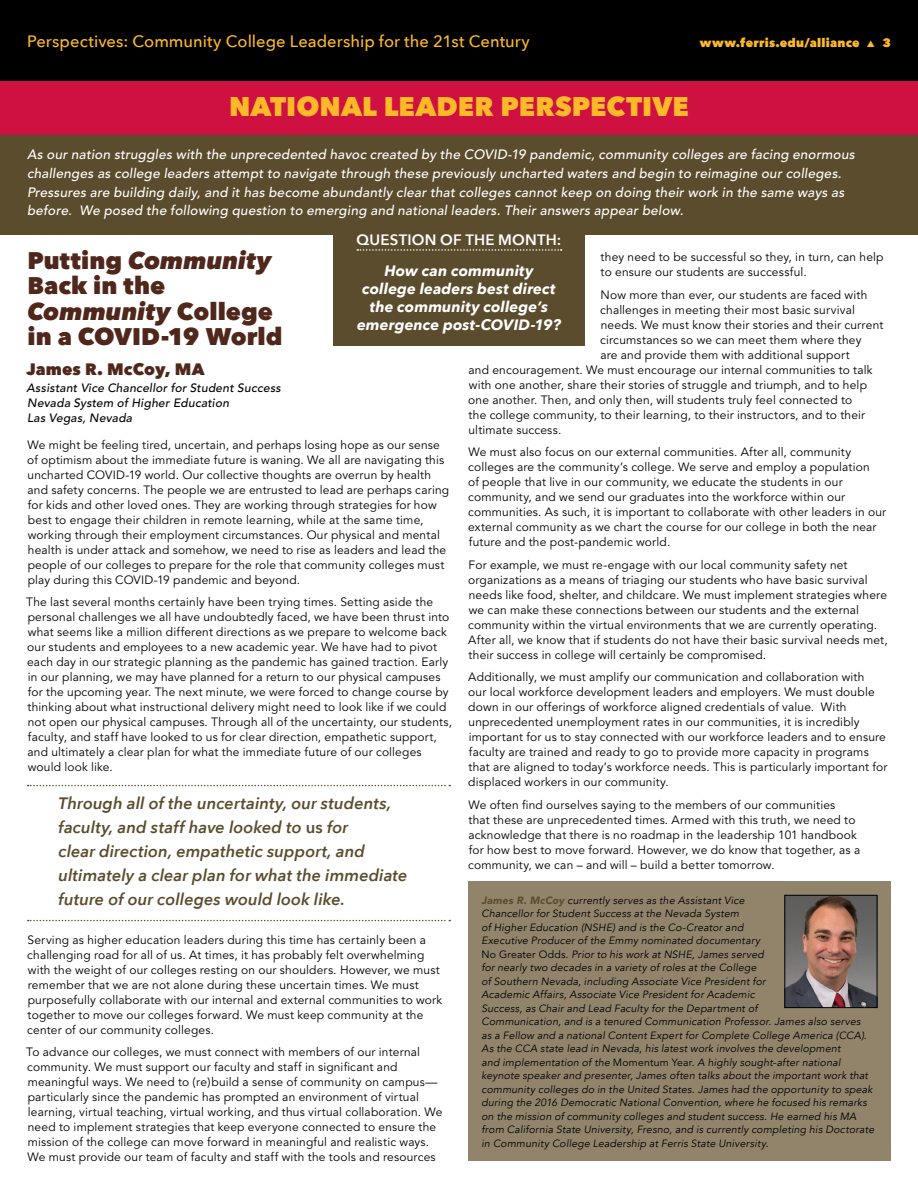
<style>
.page{position:relative;width:918px;height:1188px;background:#fff}
.page>*{position:absolute;margin:0;border:0;box-sizing:border-box;transform-origin:0 0}
.t1{font:800 27px "Avenir Next";letter-spacing:.005em;color:#fdb927}
.t2{font:800 24px/25.5px "Avenir Next";letter-spacing:.005em;color:#50271b}
.t3{font:italic 600 16.5px/24px "Avenir Next";letter-spacing:.005em;color:#5b4c2d}
.t4{font:500 16.5px "Avenir Next";letter-spacing:.005em;color:#fdb927}
.t5{font:800 16.5px "Avenir Next";letter-spacing:.005em;color:#50271b}
.t6{font:italic 700 15px/18px "Avenir Next";letter-spacing:.005em;color:#fff;text-align:center}
.t7{font:600 15px "Avenir Next";letter-spacing:.01em;color:#fff}
.t8{font:italic 500 13.5px/18.8px "Avenir";letter-spacing:.015em;color:#fff}
.t9{font:12px/15px "Avenir";letter-spacing:.015em;color:#000}
.t10{font:italic 500 12px/15px "Avenir";letter-spacing:.02em;color:#000}
.t11{font:800 12px "Avenir Next";letter-spacing:.02em;color:#fdb927}
.t12{font:italic 10.5px/13.5px "Avenir";letter-spacing:.02em;color:#000}
.s1{font-style:italic}
.s2{font-family:"Avenir LT Std";font-weight:900;color:#5b4c2d}
.s3{font-style:normal}
</style>
<div class="page">
<div style="left:0;top:81px;width:918px;height:54px;background:#ce1141"></div>
<div style="left:0;top:0;width:918px;height:81px;background:#000"></div>
<div style="left:468px;top:881px;width:423px;height:280px;background:#91846b"></div>
<img style="left:786px;top:897px;width:89px;height:109px">
<div style="left:784px;top:895px;width:93px;height:113px;border:1px solid #000"></div>
<div style="left:0;top:135px;width:918px;height:100px;background:#5b4c2d"></div>
<div style="left:333px;top:219px;width:252px;height:126px;background:#5b4c2d"></div>
<svg style="left:357px;top:249px;width:205px;height:2px"></svg>
<svg style="left:28px;top:785px;width:422px;height:1px"></svg>
<svg style="left:28px;top:920px;width:422px;height:1px"></svg>
<h3 class="t4" style="left:27px;top:27px;width:504px">Perspectives: Community College Leadership for the 21st Century</h3>
<p class="t11" style="left:700px;top:36px;width:193px">www.ferris.edu/alliance ▲ 3</p>
<h1 class="t1" style="left:229px;top:89px;width:461px">NATIONAL LEADER PERSPECTIVE</h1>
<p class="t8" style="left:27px;top:145px;width:829px">As our nation struggles with the unprecedented havoc created by the COVID-19 pandemic, community colleges are facing enormous challenges as college leaders attempt to navigate through these previously uncharted waters and begin to reimagine our colleges.<br>Pressures are building daily, and it has become abundantly clear that colleges cannot keep on doing their work in the same ways as before. We posed the following question to emerging and national leaders. Their answers appear below.</p>
<p class="t7" style="left:357px;top:227px;width:206px">QUESTION OF THE MONTH:</p>
<p class="t6" style="left:357px;top:262px;width:205px">How can community college leaders best direct the community college’s emergence post-COVID-19?</p>
<h2 class="t2" style="left:27px;top:247px;width:257px">Putting <span class="s1">Community<br></span>Back in the<br><span class="s1">Community</span> College in a COVID-19 World</h2>
<h3 class="t5" style="left:26px;top:359px;width:180px">James R. McCoy, MA</h3>
<p class="t10" style="left:27px;top:380px;width:256px">Assistant Vice Chancellor for Student Success<br>Nevada System of Higher Education<br>Las Vegas, Nevada</p>
<p class="t9" style="left:27px;top:438px;width:424px">We might be feeling tired, uncertain, and perhaps losing hope as our sense of optimism about the immediate future is waning. We all are navigating this uncharted COVID-19 world. Our collective thoughts are overrun by health and safety concerns. The people we are entrusted to lead are perhaps caring for kids and other loved ones. They are working through strategies for how best to engage their children in remote learning, while at the same time, working through their employment circumstances. Our physical and mental health is under attack and somehow, we need to rise as leaders and lead the people of our colleges to prepare for the role that community colleges must play during this COVID-19 pandemic and beyond.</p>
<p class="t9" style="left:26px;top:595px;width:427px">The last several months certainly have been trying times. Setting aside the personal challenges we all have undoubtedly faced, we have been thrust into what seems like a million different directions as we prepare to welcome back our students and employees to a new academic year. We have had to pivot each day in our strategic planning as the pandemic has gained traction. Early in our planning, we may have planned for a return to our physical campuses for the upcoming year. The next minute, we were forced to change course by thinking about what instructional delivery might need to look like if we could not open our physical campuses. Through all of the uncertainty, our students, faculty, and staff have looked to us for clear direction, empathetic support, and ultimately a clear plan for what the immediate future of our colleges would look like.</p>
<p class="t9" style="left:601px;top:250px;width:285px">they need to be successful so they, in turn, can help to ensure our students are successful.</p>
<p class="t9" style="left:601px;top:287px;width:268px">Now more than ever, our students are faced with</p>
<p class="t9" style="left:600px;top:302px;width:256px">challenges in meeting their most basic survival</p>
<p class="t9" style="left:601px;top:317px;width:284px">needs. We must know their stories and their current</p>
<p class="t9" style="left:600px;top:332px;width:263px">circumstances so we can meet them where they</p>
<p class="t9" style="left:600px;top:347px;width:251px">are and provide them with additional support</p>
<p class="t9" style="left:468px;top:362px;width:406px">and encouragement. We must encourage our internal communities to talk</p>
<p class="t9" style="left:469px;top:377px;width:400px">with one another, share their stories of struggle and triumph, and to help</p>
<p class="t9" style="left:468px;top:392px;width:386px">one another. Then, and only then, will students truly feel connected to</p>
<p class="t9" style="left:469px;top:407px;width:398px">the college community, to their learning, to their instructors, and to their</p>
<p class="t9" style="left:469px;top:422px;width:94px">ultimate success.</p>
<p class="t9" style="left:468px;top:445px;width:420px">We must also focus on our external communities. After all, community colleges are the community’s college. We serve and employ a population<br>of people that live in our community, we educate the students in our community, and we send our graduates into the workforce within our communities. As such, it is important to collaborate with other leaders in our external community as we chart the course for our college in both the near future and the post-pandemic world.</p>
<p class="t9" style="left:468px;top:557px;width:421px">For example, we must re-engage with our local community safety net organizations as a means of triaging our students who have basic survival needs like food, shelter, and childcare. We must implement strategies where we can make these connections between our students and the external community within the virtual environments that we are currently operating.<br>After all, we know that if students do not have their basic survival needs met, their success in college will certainly be compromised.</p>
<p class="t9" style="left:468px;top:670px;width:421px">Additionally, we must amplify our communication and collaboration with<br>our local workforce development leaders and employers. We must double down in our offerings of workforce aligned credentials of value. With unprecedented unemployment rates in our communities, it is incredibly important for us to stay connected with our workforce leaders and to ensure faculty are trained and ready to go to provide more capacity in programs that are aligned to today’s workforce needs. This is particularly important for displaced workers in our community.</p>
<p class="t9" style="left:468px;top:797px;width:394px">We often find ourselves saying to the members of our communities<br>that these are unprecedented times. Armed with this truth, we need to acknowledge that there is no roadmap in the leadership 101 handbook for how best to move forward. However, we do know that together, as a community, we can – and will – build a better tomorrow.</p>
<p class="t12" style="left:482px;top:893px;width:394px"><span class="s2">James R. McCoy</span> currently serves as the Assistant Vice<br>Chancellor for Student Success at the Nevada System<br>of Higher Education (NSHE) and is the Co-Creator and<br>Executive Producer of the Emmy nominated documentary<br><span class="s3">No Greater Odds</span>. Prior to his work at NSHE, James served<br>for nearly two decades in a variety of roles at the College<br>of Southern Nevada, including Associate Vice President for<br>Academic Affairs, Associate Vice President for Academic<br>Success, as Chair and Lead Faculty for the Department of<br>Communication, and is a tenured Communication Professor. James also serves<br>as a Fellow and a national Content Expert for Complete College America (CCA).<br>As the CCA state lead in Nevada, his latest work involves the development<br>and implementation of the <span class="s3">Momentum Year</span>. A highly sought-after national keynote speaker and presenter, James often talks about the important work that community colleges do in the United States. James had the opportunity to speak during the 2016 Democratic National Convention, where he focused his remarks on the mission of community colleges and student success. He earned his MA from California State University, Fresno, and is currently completing his Doctorate in Community College Leadership at Ferris State University.</p>
<h3 class="t3" style="left:58px;top:791px;width:351px">Through all of the uncertainty, our students, faculty, and staff have looked to <span class="s3">us</span> for<br>clear direction, empathetic support, and ultimately a clear plan for what the immediate future of our colleges would look like.</h3>
<p class="t9" style="left:27px;top:933px;width:417px">Serving as higher education leaders during this time has certainly been a challenging road for all of us. At times, it has probably felt overwhelming with the weight of our colleges resting on our shoulders. However, we must remember that we are not alone during these uncertain times. We must purposefully collaborate with our internal and external communities to work together to move our colleges forward. We must keep community at the center of our community colleges.</p>
<p class="t9" style="left:26px;top:1045px;width:418px">To advance our colleges, we must connect with members of our internal community. We must support our faculty and staff in significant and meaningful ways. We need to (re)build a sense of community on campus— particularly since the pandemic has prompted an environment of virtual learning, virtual teaching, virtual working, and thus virtual collaboration. We need to implement strategies that keep everyone connected to ensure the mission of the college can move forward in meaningful and realistic ways.<br>We must provide our team of faculty and staff with the tools and resources</p>
</div>
